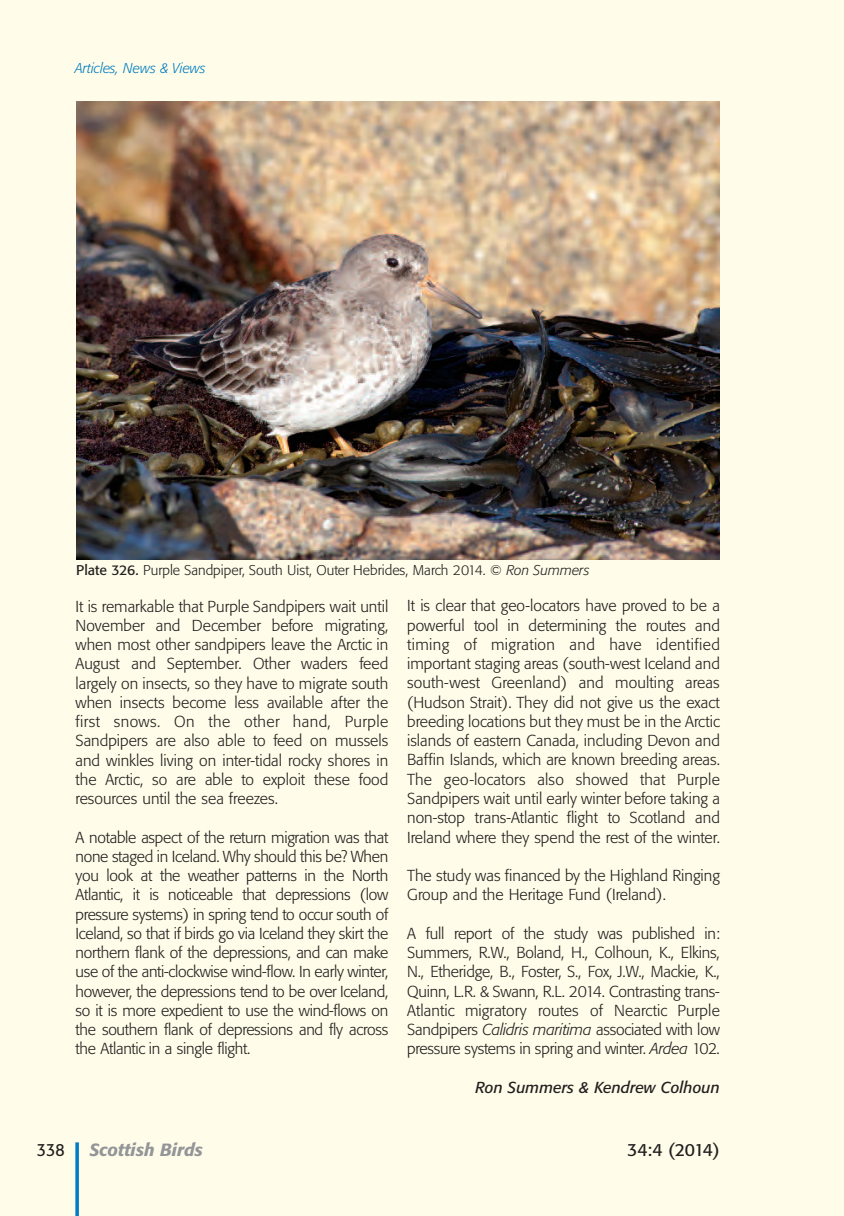
<style>
.page{position:relative;width:844px;height:1216px;background:#fff}
.page>*{position:absolute;margin:0;border:0;box-sizing:border-box;transform-origin:0 0}
.t1{font:italic 500 17.5px "Formata BQ";color:#939598}
.t2{font:17.5px "Formata BQ";color:#231f20}
.t3{font:17.5px "Formata BQ";color:#231f20;scale:.9 1}
.t4{font:300 15.75px/19.2px "Formata BQ";color:#231f20;text-align:justify}
.t5{font:italic 15.75px "Formata BQ";color:#231f20}
.t6{font:300 14px "Formata BQ";color:#231f20}
.t7{font:italic 300 14px "Formata BQ";color:#007cc2}
.s1{font-weight:400}
.s2{font-style:italic}
</style>
<div class="page">
<div style="left:0;top:0;width:843px;height:1215px;background:#fffde9"></div>
<svg style="left:75px;top:1142px;width:4px;height:73px"></svg>
<img style="left:76px;top:101px;width:643px;height:459px">
<p class="t7" style="left:75px;top:62px;width:132px">Articles, News &amp; Views</p>
<p class="t6" style="left:76px;top:564px;width:514px"><span class="s1">Plate 326.</span> Purple Sandpiper, South Uist, Outer Hebrides, March 2014. © <span class="s2">Ron Summers</span></p>
<p class="t4" style="left:75px;top:597px;width:314px">It is remarkable that Purple Sandpipers wait until November and December before migrating, when most other sandpipers leave the Arctic in August and September. Other waders feed largely on insects, so they have to migrate south when insects become less available after the first snows. On the other hand, Purple Sandpipers are also able to feed on mussels and winkles living on inter-tidal rocky shores in the Arctic, so are able to exploit these food resources until the sea freezes.</p>
<p class="t4" style="left:75px;top:828px;width:314px">A notable aspect of the return migration was that none staged in Iceland. Why should this be? When you look at the weather patterns in the North Atlantic, it is noticeable that depressions (low pressure systems) in spring tend to occur south of Iceland, so that if birds go via Iceland they skirt the northern flank of the depressions, and can make use of the anti-clockwise wind-flow. In early winter, however, the depressions tend to be over Iceland, so it is more expedient to use the wind-flows on the southern flank of depressions and fly across the Atlantic in a single flight.</p>
<p class="t4" style="left:407px;top:597px;width:314px">It is clear that geo-locators have proved to be a powerful tool in determining the routes and timing of migration and have identified important staging areas (south-west Iceland and south-west Greenland) and moulting areas (Hudson Strait). They did not give us the exact breeding locations but they must be in the Arctic islands of eastern Canada, including Devon and Baffin Islands, which are known breeding areas.<br>The geo-locators also showed that Purple Sandpipers wait until early winter before taking a non-stop trans-Atlantic flight to Scotland and Ireland where they spend the rest of the winter.</p>
<p class="t4" style="left:407px;top:867px;width:314px">The study was financed by the Highland Ringing<br>Group and the Heritage Fund (Ireland).</p>
<p class="t4" style="left:407px;top:924px;width:314px">A full report of the study was published in:<br>Summers, R.W., Boland, H., Colhoun, K., Elkins, N., Etheridge, B., Foster, S., Fox, J.W., Mackie, K., Quinn, L.R. &amp; Swann, R.L. 2014. Contrasting trans-Atlantic migratory routes of Nearctic Purple Sandpipers <span class="s2">Calidris maritima</span> associated with low pressure systems in spring and winter. <span class="s2">Ardea</span> 102.</p>
<p class="t5" style="left:475px;top:1080px;width:246px">Ron Summers &amp; Kendrew Colhoun</p>
<p class="t3" style="left:37px;top:1142px;width:32px">338</p>
<p class="t1" style="left:89px;top:1142px;width:115px">Scottish Birds</p>
<p class="t2" style="left:627px;top:1141px;width:94px">34:4 (2014)</p>
</div>
